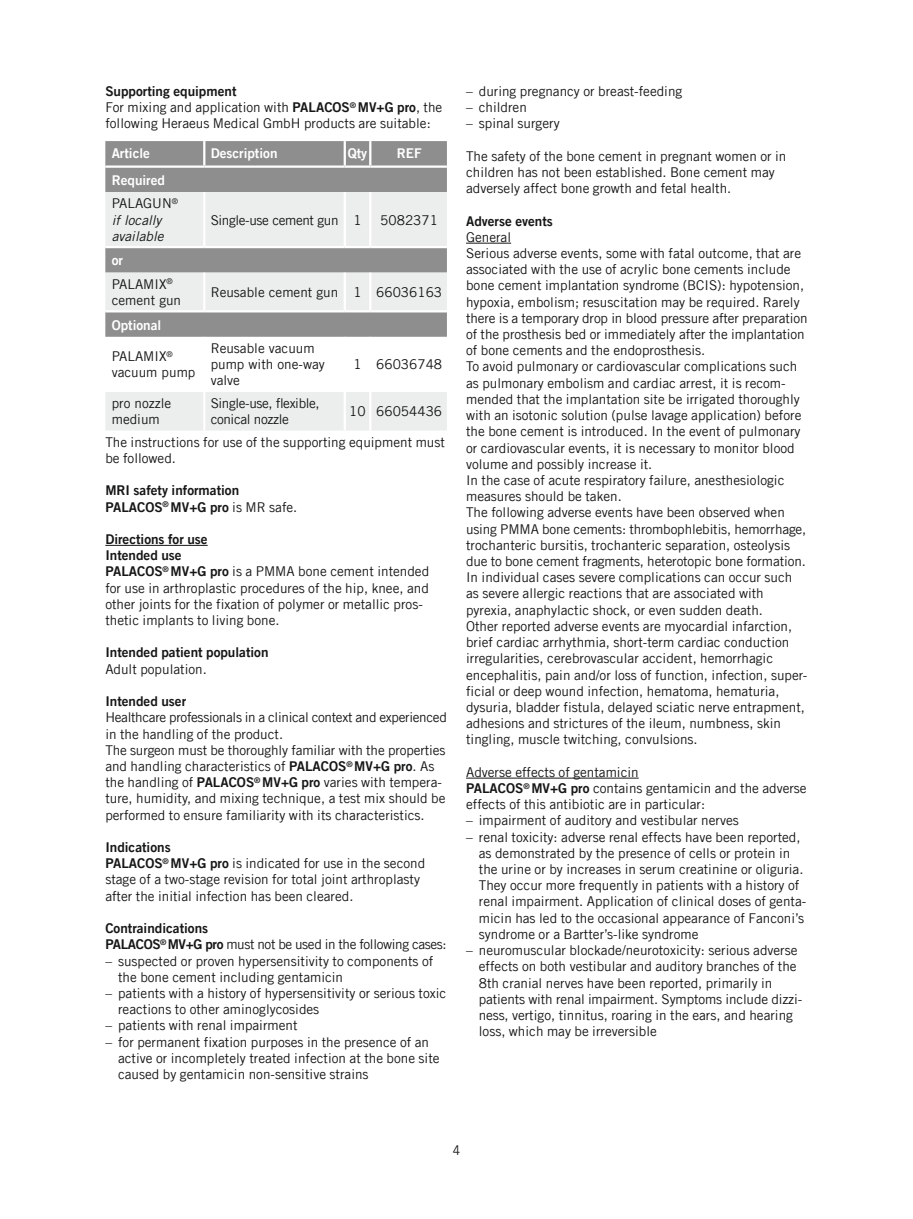
<style>
.page{position:relative;width:913px;height:1219px;background:#fff}
.page>*{position:absolute;margin:0;border:0;box-sizing:border-box;transform-origin:0 0}
.t1{font:13.5px/16.2px "Trade Gothic LT Com";color:#151616}
.t2{font:13.5px/16.2px "Trade Gothic LT Com Bd 2";color:#151616}
.t3{font:13.5px/16.2px "Trade Gothic LT Com";letter-spacing:-.025em;color:#151616}
.t4{font:13.5px "Trade Gothic LT Com Bd 2";color:#fff}
.t5{font:italic 13.5px/16.2px "Trade Gothic LT Com";color:#151616}
.t6{font:13.5px "Trade Gothic LT Com";color:#151616;scale:.9 1}
.s1{font-family:"Trade Gothic LT Com Bd 2"}
.s2{font-style:normal}
.s3{font-family:"Trade Gothic LT Com"}
</style>
<div class="page">
<hr style="left:105px;top:545px;width:102px;height:1px;background:#151616">
<div style="left:105px;top:141px;width:341px;height:51px;background:#8d8e8d"></div>
<svg style="left:105px;top:192px;width:341px;height:238px;fill:#eceded"></svg>
<svg style="left:105px;top:337px;width:341px;height:55px"></svg>
<hr style="left:203px;top:141px;width:2px;height:24px;background:#fff">
<hr style="left:203px;top:192px;width:2px;height:54px;background:#fff">
<hr style="left:203px;top:272px;width:2px;height:38px;background:#fff">
<hr style="left:203px;top:392px;width:2px;height:38px;background:#fff">
<hr style="left:203px;top:337px;width:2px;height:55px;background:#fff">
<hr style="left:105px;top:165px;width:99px;height:3px;background:#fff">
<hr style="left:204px;top:165px;width:140px;height:3px;background:#fff">
<hr style="left:344px;top:165px;width:26px;height:3px;background:#fff">
<hr style="left:370px;top:165px;width:76px;height:3px;background:#fff">
<hr style="left:343px;top:141px;width:3px;height:24px;background:#fff">
<hr style="left:369px;top:141px;width:2px;height:24px;background:#fff">
<hr style="left:343px;top:337px;width:3px;height:55px;background:#fff">
<hr style="left:369px;top:337px;width:2px;height:55px;background:#fff">
<hr style="left:343px;top:272px;width:3px;height:38px;background:#fff">
<hr style="left:369px;top:272px;width:2px;height:38px;background:#fff">
<hr style="left:343px;top:192px;width:3px;height:54px;background:#fff">
<hr style="left:369px;top:192px;width:2px;height:54px;background:#fff">
<hr style="left:343px;top:392px;width:3px;height:38px;background:#fff">
<hr style="left:369px;top:392px;width:2px;height:38px;background:#fff">
<hr style="left:105px;top:246px;width:99px;height:2px;background:#fff">
<hr style="left:204px;top:246px;width:140px;height:2px;background:#fff">
<hr style="left:344px;top:246px;width:26px;height:2px;background:#fff">
<hr style="left:370px;top:246px;width:76px;height:2px;background:#fff">
<hr style="left:105px;top:310px;width:99px;height:2px;background:#fff">
<hr style="left:204px;top:310px;width:140px;height:2px;background:#fff">
<hr style="left:344px;top:310px;width:26px;height:2px;background:#fff">
<hr style="left:370px;top:310px;width:76px;height:2px;background:#fff">
<hr style="left:466px;top:243px;width:45px;height:1px;background:#151616">
<hr style="left:466px;top:777px;width:172px;height:1px;background:#151616">
<p class="t2" style="left:105px;top:83px;width:133px">Supporting equipment</p>
<p class="t1" style="left:105px;top:99px;width:338px">For mixing and application with <span class="s1">PALACOS</span><sup>®</sup> <span class="s1">MV+G pro</span>, the following Heraeus Medical GmbH products are suitable:</p>
<p class="t4" style="left:112px;top:145px;width:40px">Article</p>
<p class="t4" style="left:210px;top:145px;width:68px">Description</p>
<p class="t4" style="left:347px;top:145px;width:21px">Qty</p>
<p class="t4" style="left:396px;top:145px;width:26px">REF</p>
<p class="t4" style="left:112px;top:172px;width:55px">Required</p>
<p class="t5" style="left:112px;top:195px;width:68px"><span class="s2">PALAGUN</span><sup>® </sup>if locally available</p>
<p class="t3" style="left:210px;top:211px;width:152px">Single-use cement gun 1</p>
<p class="t1" style="left:380px;top:211px;width:59px">5082371</p>
<p class="t4" style="left:112px;top:252px;width:13px">or</p>
<p class="t1" style="left:112px;top:276px;width:71px">PALAMIX<sup>® </sup>cement gun</p>
<p class="t1" style="left:210px;top:284px;width:233px">Reusable cement gun 1 66036163</p>
<p class="t4" style="left:112px;top:316px;width:51px">Optional</p>
<p class="t1" style="left:112px;top:348px;width:85px">PALAMIX<sup>® </sup>vacuum pump</p>
<p class="t1" style="left:210px;top:340px;width:116px">Reusable vacuum pump with one-way valve</p>
<p class="t1" style="left:353px;top:356px;width:90px">1 66036748</p>
<p class="t1" style="left:112px;top:395px;width:61px">pro nozzle medium</p>
<p class="t3" style="left:210px;top:395px;width:110px">Single-use, flexible, conical nozzle</p>
<p class="t1" style="left:349px;top:403px;width:94px">10 66054436</p>
<p class="t1" style="left:105px;top:433px;width:341px">The instructions for use of the supporting equipment must be followed.</p>
<p class="t2" style="left:105px;top:482px;width:193px">MRI safety information<br>PALACOS<sup>®</sup> MV+G pro <span class="s3">is MR safe.</span></p>
<p class="t2" style="left:105px;top:531px;width:104px">Directions for use<br>Intended use</p>
<p class="t1" style="left:105px;top:563px;width:325px"><span class="s1">PALACOS</span><sup>®</sup> <span class="s1">MV+G pro</span> is a PMMA bone cement intended for use in arthroplastic procedures of the hip, knee, and other joints for the fixation of polymer or metallic pros&shy;thetic implants to living bone.</p>
<p class="t2" style="left:105px;top:644px;width:165px">Intended patient population</p>
<p class="t1" style="left:105px;top:660px;width:103px">Adult population.</p>
<p class="t2" style="left:105px;top:693px;width:82px">Intended user</p>
<p class="t1" style="left:105px;top:709px;width:343px">Healthcare professionals in a clinical context and experienced in the handling of the product.<br>The surgeon must be thoroughly familiar with the properties and handling characteristics of <span class="s1">PALACOS</span><sup>®</sup> <span class="s1">MV+G pro</span>. As the handling of <span class="s1">PALACOS</span><sup>®</sup> <span class="s1">MV+G pro</span> varies with tempera&shy;ture, humidity, and mixing technique, a test mix should be performed to ensure familiarity with its characteristics.</p>
<p class="t2" style="left:105px;top:838px;width:67px">Indications</p>
<p class="t1" style="left:105px;top:855px;width:321px"><span class="s1">PALACOS</span><sup>®</sup> <span class="s1">MV+G pro</span> is indicated for use in the second stage of a two-stage revision for total joint arthroplasty after the initial infection has been cleared.</p>
<p class="t2" style="left:105px;top:919px;width:104px">Contraindications</p>
<p class="t3" style="left:105px;top:936px;width:343px"><span class="s1">PALACOS</span><sup>®</sup> <span class="s1">MV+G pro</span> must not be used in the following cases:</p>
<p class="t1" style="left:118px;top:952px;width:316px;text-indent:-13px">– suspected or proven hypersensitivity to components of the bone cement including gentamicin</p>
<p class="t1" style="left:118px;top:984px;width:329px;text-indent:-13px">– patients with a history of hypersensitivity or serious toxic reactions to other aminoglycosides</p>
<p class="t1" style="left:105px;top:1017px;width:194px">– patients with renal impairment</p>
<p class="t1" style="left:118px;top:1033px;width:323px;text-indent:-13px">– for permanent fixation purposes in the presence of an active or incompletely treated infection at the bone site caused by gentamicin non-sensitive strains</p>
<p class="t1" style="left:466px;top:83px;width:218px">– during pregnancy or breast-feeding</p>
<p class="t1" style="left:466px;top:99px;width:62px">– children</p>
<p class="t1" style="left:466px;top:115px;width:95px">– spinal surgery</p>
<p class="t1" style="left:466px;top:148px;width:321px">The safety of the bone cement in pregnant women or in children has not been established. Bone cement may adversely affect bone growth and fetal health.</p>
<p class="t2" style="left:466px;top:212px;width:88px">Adverse events</p>
<p class="t1" style="left:466px;top:229px;width:343px">General<br>Serious adverse events, some with fatal outcome, that are associated with the use of acrylic bone cements include bone cement implantation syndrome (BCIS): hypotension, hypoxia, embolism; resuscitation may be required. Rarely there is a temporary drop in blood pressure after preparation of the prosthesis bed or immediately after the implantation of bone cements and the endoprosthesis.<br>To avoid pulmonary or cardiovascular complications such as pulmonary embolism and cardiac arrest, it is recom&shy;mended that the implantation site be irrigated thoroughly with an isotonic solution (pulse lavage application) before the bone cement is introduced. In the event of pulmonary or cardiovascular events, it is necessary to monitor blood volume and possibly increase it.<br>In the case of acute respiratory failure, anesthesiologic measures should be taken.<br>The following adverse events have been observed when using PMMA bone cements: thrombophlebitis, hemorrhage, trochanteric bursitis, trochanteric separation, osteolysis due to bone cement fragments, heterotopic bone formation.<br>In individual cases severe complications can occur such as severe allergic reactions that are associated with pyrexia, anaphylactic shock, or even sudden death.<br>Other reported adverse events are myocardial infarction, brief cardiac arrhythmia, short-term cardiac conduction irregularities, cerebrovascular accident, hemorrhagic encephalitis, pain and/or loss of function, infection, super&shy;ficial or deep wound infection, hematoma, hematuria, dysuria, bladder fistula, delayed sciatic nerve entrapment, adhesions and strictures of the ileum, numbness, skin tingling, muscle twitching, convulsions.</p>
<p class="t1" style="left:466px;top:763px;width:342px">Adverse effects of gentamicin<br><span class="s1">PALACOS</span><sup>®</sup> <span class="s1">MV+G pro</span> contains gentamicin and the adverse effects of this antibiotic are in particular:</p>
<p class="t1" style="left:466px;top:812px;width:274px">– impairment of auditory and vestibular nerves</p>
<p class="t1" style="left:478px;top:828px;width:329px;text-indent:-13px">– renal toxicity: adverse renal effects have been reported, as demonstrated by the presence of cells or protein in the urine or by increases in serum creatinine or oliguria.<br>They occur more frequently in patients with a history of renal impairment. Application of clinical doses of genta&shy;micin has led to the occasional appearance of Fanconi’s syndrome or a Bartter’s-like syndrome</p>
<p class="t1" style="left:478px;top:941px;width:325px;text-indent:-13px">– neuromuscular blockade/neurotoxicity: serious adverse effects on both vestibular and auditory branches of the 8th cranial nerves have been reported, primarily in patients with renal impairment. Symptoms include dizzi&shy;ness, vertigo, tinnitus, roaring in the ears, and hearing loss, which may be irreversible</p>
<p class="t6" style="left:452px;top:1142px;width:10px">4</p>
</div>
